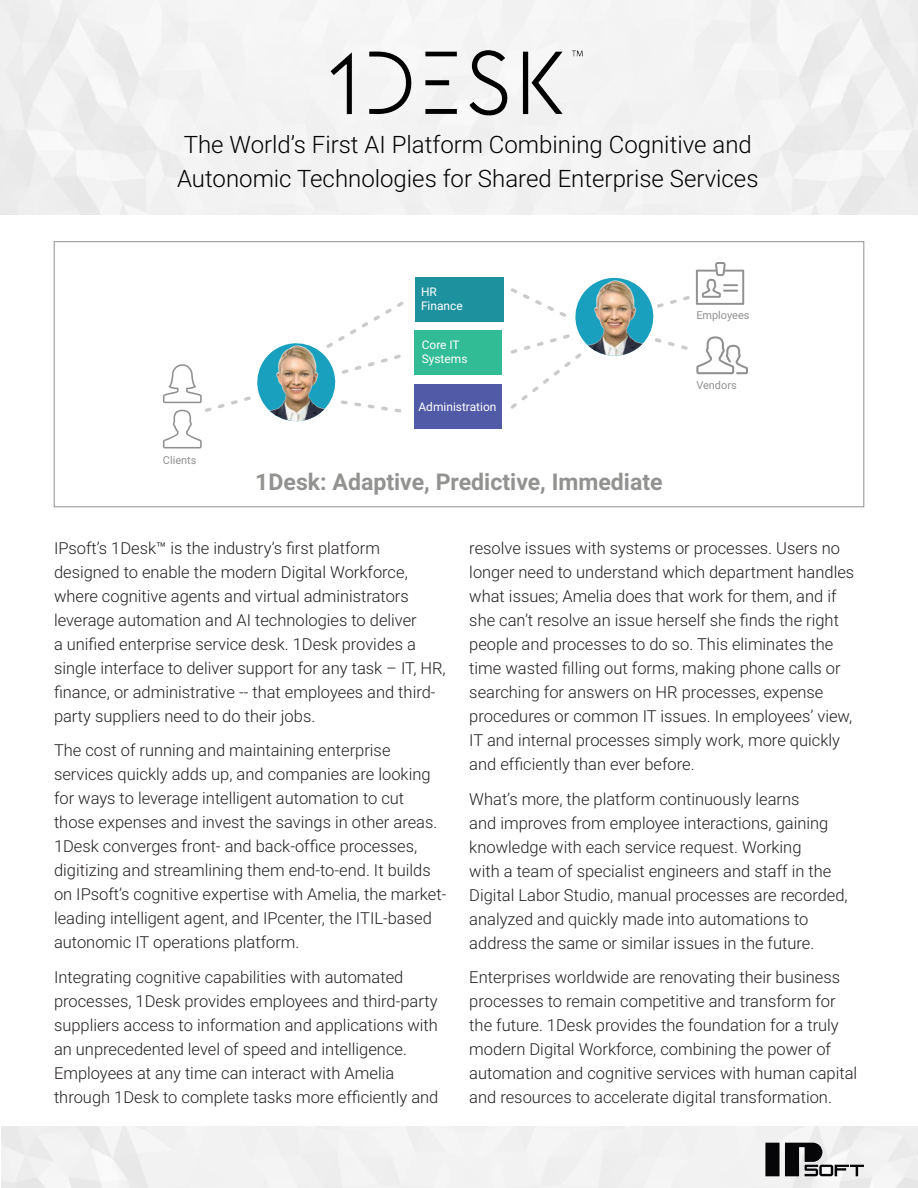
<style>
.page{position:relative;width:918px;height:1188px;background:#fff}
.page>*{position:absolute;margin:0;border:0;box-sizing:border-box;transform-origin:0 0}
.t1{font:300 24px "Roboto";color:#000}
.t2{font:700 23.1px "Roboto";color:#929291}
.t3{font:300 16.5px/24px "Roboto";color:#231f20}
.t4{font:12px/14.2px "Roboto";color:#fff}
.t5{font:10.95px "Roboto";color:#929192}
</style>
<div class="page">
<img style="left:327px;top:36px;width:257px;height:79px">
<div style="left:414px;top:330px;width:88px;height:44px;background:#31bc95"></div>
<div style="left:415px;top:277px;width:88px;height:44px;background:#1e919f"></div>
<div style="left:414px;top:384px;width:88px;height:44px;background:#505aa7"></div>
<svg style="left:163px;top:302px;width:241px;height:146px"></svg>
<svg style="left:696px;top:262px;width:48px;height:43px"></svg>
<svg style="left:510px;top:277px;width:180px;height:132px"></svg>
<svg style="left:696px;top:336px;width:52px;height:38px"></svg>
<svg style="left:785px;top:1143px;width:79px;height:33px"></svg>
<div style="left:765px;top:1143px;width:15px;height:33px;background:#060609"></div>
<p class="t1" style="left:184px;top:127px;width:570px">The World’s First AI Platform Combining Cognitive and</p>
<p class="t1" style="left:177px;top:162px;width:583px">Autonomic Technologies for Shared Enterprise Services</p>
<p class="t5" style="left:163px;top:453px;width:35px">Clients</p>
<p class="t4" style="left:421px;top:284px;width:43px">HR<br>Finance</p>
<p class="t4" style="left:422px;top:337px;width:47px">Core IT<br>Systems</p>
<p class="t4" style="left:419px;top:399px;width:79px">Administration</p>
<p class="t2" style="left:255px;top:466px;width:409px">1Desk: Adaptive, Predictive, Immediate</p>
<p class="t5" style="left:696px;top:308px;width:55px">Employees</p>
<p class="t5" style="left:696px;top:378px;width:42px">Vendors</p>
<p class="t3" style="left:54px;top:535px;width:393px">IPsoft’s 1Desk™ is the industry’s first platform designed to enable the modern Digital Workforce, where cognitive agents and virtual administrators leverage automation and AI technologies to deliver<br>a unified enterprise service desk. 1Desk provides a single interface to deliver support for any task – IT, HR, finance, or administrative -- that employees and third&shy;party suppliers need to do their jobs.</p>
<p class="t3" style="left:54px;top:738px;width:394px">The cost of running and maintaining enterprise services quickly adds up, and companies are looking for ways to leverage intelligent automation to cut those expenses and invest the savings in other areas.<br>1Desk converges front- and back-office processes, digitizing and streamlining them end-to-end. It builds on IPsoft’s cognitive expertise with Amelia, the market&shy;leading intelligent agent, and IPcenter, the ITIL-based autonomic IT operations platform.</p>
<p class="t3" style="left:54px;top:965px;width:386px">Integrating cognitive capabilities with automated processes, 1Desk provides employees and third-party suppliers access to information and applications with an unprecedented level of speed and intelligence.<br>Employees at any time can interact with Amelia through 1Desk to complete tasks more efficiently and</p>
<p class="t3" style="left:469px;top:536px;width:386px">resolve issues with systems or processes. Users no longer need to understand which department handles what issues; Amelia does that work for them, and if she can’t resolve an issue herself she finds the right people and processes to do so. This eliminates the time wasted filling out forms, making phone calls or searching for answers on HR processes, expense procedures or common IT issues. In employees’ view, IT and internal processes simply work, more quickly and efficiently than ever before.</p>
<p class="t3" style="left:469px;top:786px;width:380px">What’s more, the platform continuously learns<br>and improves from employee interactions, gaining knowledge with each service request. Working<br>with a team of specialist engineers and staff in the Digital Labor Studio, manual processes are recorded, analyzed and quickly made into automations to address the same or similar issues in the future.</p>
<p class="t3" style="left:469px;top:965px;width:389px">Enterprises worldwide are renovating their business processes to remain competitive and transform for the future. 1Desk provides the foundation for a truly modern Digital Workforce, combining the power of automation and cognitive services with human capital and resources to accelerate digital transformation.</p>
</div>
